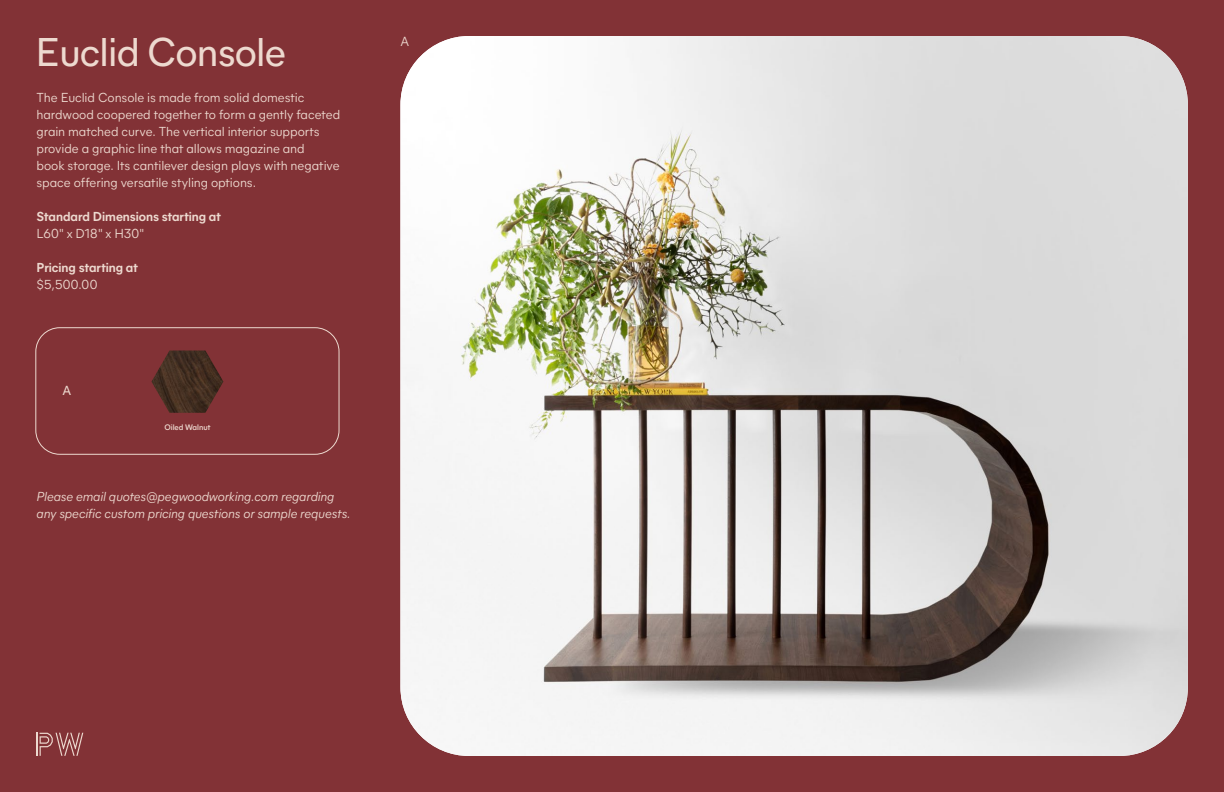
<style>
.page{position:relative;width:1224px;height:792px;background:#823236}
.page>*{position:absolute;margin:0;border:0;box-sizing:border-box;transform-origin:0 0}
.t1{font:40px "Mier A";letter-spacing:-.02em;color:#edd9cf}
.t2{font:13px/17px "Mier A";letter-spacing:-.005em;color:#edd9cf}
.t3{font:italic 13px/17px "Mier A";letter-spacing:-.01em;color:#edd9cf}
.t4{font:700 13px "Mier A";letter-spacing:-.005em;color:#edd9cf}
.t5{font:13px "Mier A";color:#edd9cf}
.t6{font:600 8px "Mier A";color:#edd9cf}
</style>
<div class="page">
<img style="left:400px;top:36px;width:788px;height:720px">
<div style="left:36px;top:327px;width:303px;height:128px;border:1px solid #edd9cf;border-radius:24px"></div>
<img style="left:151px;top:350px;width:72px;height:63px">
<svg style="left:36px;top:733px;width:47px;height:23px"></svg>
<h1 class="t1" style="left:36px;top:23px;width:252px">Euclid Console</h1>
<p class="t2" style="left:400px;top:32px;width:10px">A</p>
<p class="t2" style="left:37px;top:88px;width:305px">The Euclid Console is made from solid domestic hardwood coopered together to form a gently faceted grain matched curve. The vertical interior supports provide a graphic line that allows magazine and<br>book storage. Its cantilever design plays with negative space offering versatile styling options.</p>
<p class="t4" style="left:37px;top:207px;width:186px">Standard Dimensions starting at</p>
<p class="t2" style="left:37px;top:224px;width:109px">L60" x D18" x H30"</p>
<p class="t4" style="left:37px;top:258px;width:103px">Pricing starting at</p>
<p class="t2" style="left:37px;top:275px;width:62px">$5,500.00</p>
<p class="t5" style="left:63px;top:381px;width:10px">A</p>
<p class="t6" style="left:164px;top:421px;width:47px">Oiled Walnut</p>
<p class="t3" style="left:37px;top:487px;width:316px">Please email quotes@pegwoodworking.com regarding any specific custom pricing questions or sample requests.</p>
</div>
